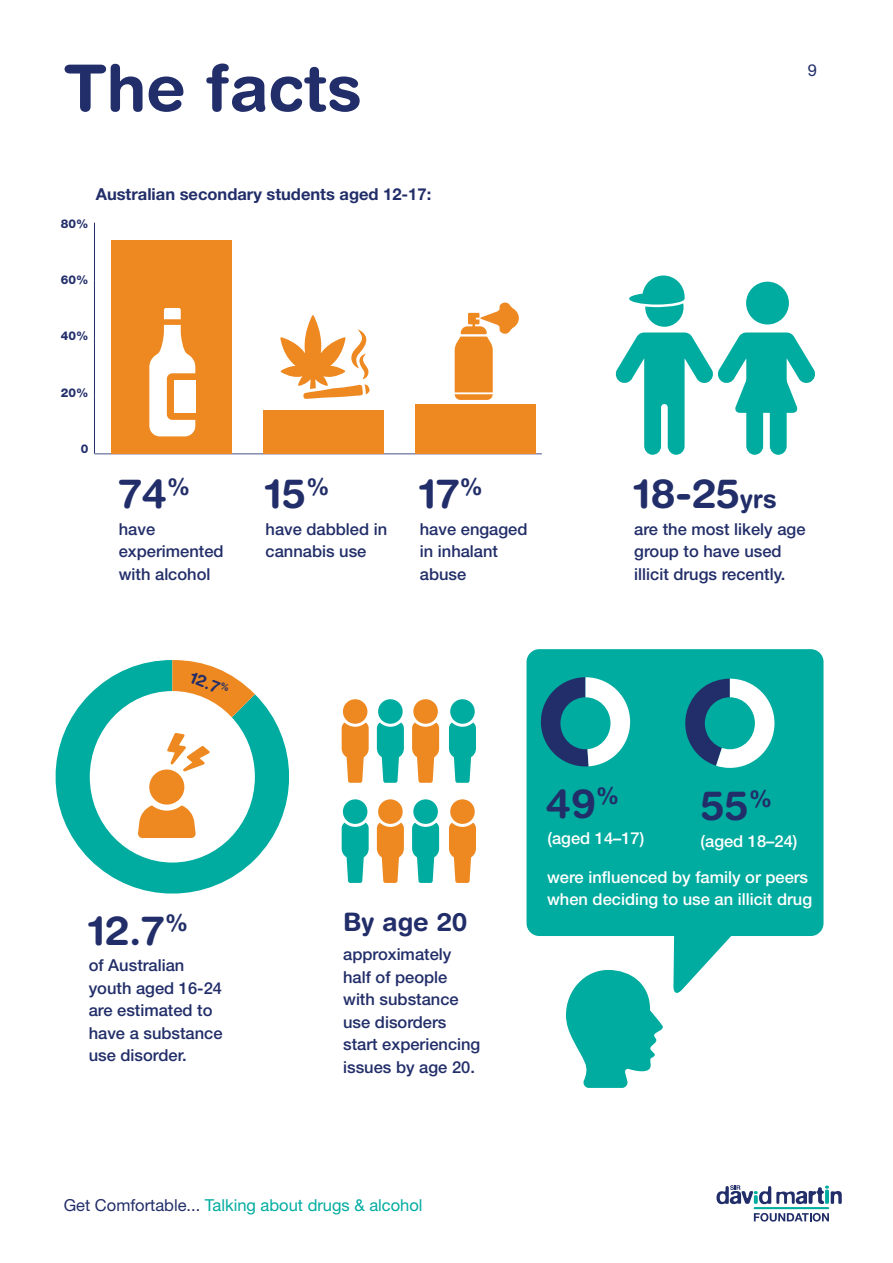
<style>
.page{position:relative;width:893px;height:1263px;background:#fff}
.page>*{position:absolute;margin:0;border:0;box-sizing:border-box;transform-origin:0 0}
.t1{font:700 64.5px "Helvetica Rounded";color:#222e69}
.t2{font:700 40.5px "Helvetica Rounded";color:#222e69}
.t3{font:700 25.5px "Helvetica Rounded";color:#222e69}
.t4{font:500 16.5px/22.5px "Helvetica Neue LT Std";color:#222e69}
.t5{font:500 16.5px/22.5px "Helvetica Neue LT Std";color:#fff}
.t6{font:16.5px "Helvetica Neue LT Std";color:#00aca0}
.t7{font:700 16.5px "Helvetica Neue LT Std";color:#222e69}
.t8{font:16.5px "Helvetica Neue LT Std";color:#222e69}
.t9{font:700 16.35px "Helvetica Rounded";color:#222e69}
.t10{font:800 12.15px "Helvetica Neue LT Std";color:#222e69}
.s1{font-size:25.5px}
.s2{color:#222e69}
</style>
<div class="page">
<svg style="left:754px;top:1213px;width:75px;height:8px"></svg>
<svg style="left:716px;top:1185px;width:126px;height:19px"></svg>
<hr style="left:754px;top:1207px;width:75px;height:2px;background:#00aca0">
<svg style="left:673px;top:936px;width:59px;height:57px"></svg>
<div style="left:526px;top:649px;width:297px;height:287px;background:#00aca0;border-radius:13px"></div>
<hr style="left:95px;top:453px;width:447px;height:1px;background:#222e69">
<hr style="left:94px;top:223px;width:1px;height:231px;background:#222e69">
<div style="left:415px;top:405px;width:120px;height:49px;background:#ee8922"></div>
<div style="left:263px;top:410px;width:121px;height:44px;background:#ee8922"></div>
<div style="left:112px;top:240px;width:120px;height:214px;background:#ee8922"></div>
<svg style="left:55px;top:660px;width:234px;height:234px;fill:#00aca0"></svg>
<div style="left:90px;top:691px;width:165px;height:171px;background:#fff;border-radius:50%"></div>
<svg style="left:412px;top:722px;width:27px;height:61px"></svg>
<div style="left:413px;top:699px;width:25px;height:25px;background:#ee8922;border-radius:50%"></div>
<svg style="left:449px;top:722px;width:27px;height:61px"></svg>
<div style="left:450px;top:699px;width:25px;height:25px;background:#00aca0;border-radius:50%"></div>
<svg style="left:412px;top:823px;width:27px;height:60px"></svg>
<div style="left:413px;top:799px;width:25px;height:25px;background:#00aca0;border-radius:50%"></div>
<svg style="left:449px;top:823px;width:27px;height:60px"></svg>
<div style="left:450px;top:799px;width:25px;height:25px;background:#ee8922;border-radius:50%"></div>
<svg style="left:342px;top:722px;width:27px;height:61px"></svg>
<div style="left:343px;top:699px;width:24px;height:25px;background:#ee8922;border-radius:50%"></div>
<svg style="left:342px;top:823px;width:27px;height:60px"></svg>
<div style="left:343px;top:799px;width:24px;height:25px;background:#00aca0;border-radius:50%"></div>
<svg style="left:377px;top:722px;width:27px;height:61px"></svg>
<div style="left:378px;top:699px;width:25px;height:25px;background:#00aca0;border-radius:50%"></div>
<svg style="left:377px;top:823px;width:27px;height:60px"></svg>
<div style="left:378px;top:799px;width:25px;height:25px;background:#ee8922;border-radius:50%"></div>
<svg style="left:685px;top:679px;width:89px;height:89px"></svg>
<div style="left:705px;top:697px;width:50px;height:52px;background:#00aca0;border-radius:50%"></div>
<svg style="left:540px;top:677px;width:90px;height:90px"></svg>
<div style="left:560px;top:697px;width:50px;height:52px;background:#00aca0;border-radius:50%"></div>
<svg style="left:566px;top:970px;width:97px;height:118px"></svg>
<svg style="left:280px;top:315px;width:90px;height:84px"></svg>
<svg style="left:164px;top:308px;width:17px;height:11px"></svg>
<svg style="left:149px;top:325px;width:46px;height:111px"></svg>
<svg style="left:138px;top:805px;width:58px;height:33px"></svg>
<div style="left:149px;top:769px;width:35px;height:36px;background:#ee8922;border-radius:50%"></div>
<svg style="left:167px;top:660px;width:88px;height:117px"></svg>
<svg style="left:615px;top:275px;width:200px;height:180px"></svg>
<div style="left:746px;top:282px;width:43px;height:42px;background:#00aca0;border-radius:50%"></div>
<svg style="left:455px;top:302px;width:64px;height:98px"></svg>
<h1 class="t1" style="left:64px;top:49px;width:300px">The facts</h1>
<p class="t8" style="left:808px;top:60px;width:11px">9</p>
<p class="t10" style="left:61px;top:216px;width:29px">80%</p>
<p class="t7" style="left:96px;top:184px;width:337px">Australian secondary students aged 12-17:</p>
<p class="t10" style="left:61px;top:273px;width:29px">60%</p>
<p class="t10" style="left:61px;top:329px;width:29px">40%</p>
<p class="t10" style="left:61px;top:385px;width:29px">20%</p>
<p class="t10" style="left:81px;top:441px;width:9px">0</p>
<h2 class="t2" style="left:119px;top:469px;width:73px">74<sup>%</sup></h2>
<p class="t4" style="left:119px;top:517px;width:106px">have experimented with alcohol</p>
<h2 class="t2" style="left:266px;top:469px;width:66px">15<sup>%</sup></h2>
<p class="t4" style="left:266px;top:517px;width:123px">have dabbled in cannabis use</p>
<h2 class="t2" style="left:420px;top:469px;width:65px">17<sup>%</sup></h2>
<p class="t4" style="left:420px;top:517px;width:109px">have engaged in inhalant abuse</p>
<p class="t9" style="left:195px;top:667px;width:42px;rotate:22deg">12.7<sup>%</sup></p>
<h2 class="t2" style="left:634px;top:469px;width:144px">18-25<span class="s1">yrs</span></h2>
<p class="t4" style="left:634px;top:517px;width:173px">are the most likely age group to have used illicit drugs recently.</p>
<h2 class="t2" style="left:89px;top:906px;width:101px">12.7<sup>%</sup></h2>
<p class="t4" style="left:89px;top:954px;width:135px">of Australian youth aged 16-24 are estimated to have a substance use disorder.</p>
<h3 class="t3" style="left:343px;top:906px;width:126px">By age 20</h3>
<p class="t4" style="left:343px;top:943px;width:139px">approximately half of people with substance use disorders start experiencing issues by age 20.</p>
<h2 class="t2" style="left:546px;top:779px;width:75px">49<sup>%</sup></h2>
<p class="t5" style="left:547px;top:827px;width:98px">(aged 14–17)</p>
<h2 class="t2" style="left:701px;top:781px;width:73px">55<sup>%</sup></h2>
<p class="t5" style="left:701px;top:829px;width:98px">(aged 18–24)</p>
<p class="t5" style="left:547px;top:865px;width:267px">were influenced by family or peers when deciding to use an illicit drug</p>
<p class="t6" style="left:64px;top:1195px;width:360px"><span class="s2">Get Comfortable...</span> Talking about drugs &amp; alcohol</p>
</div>
